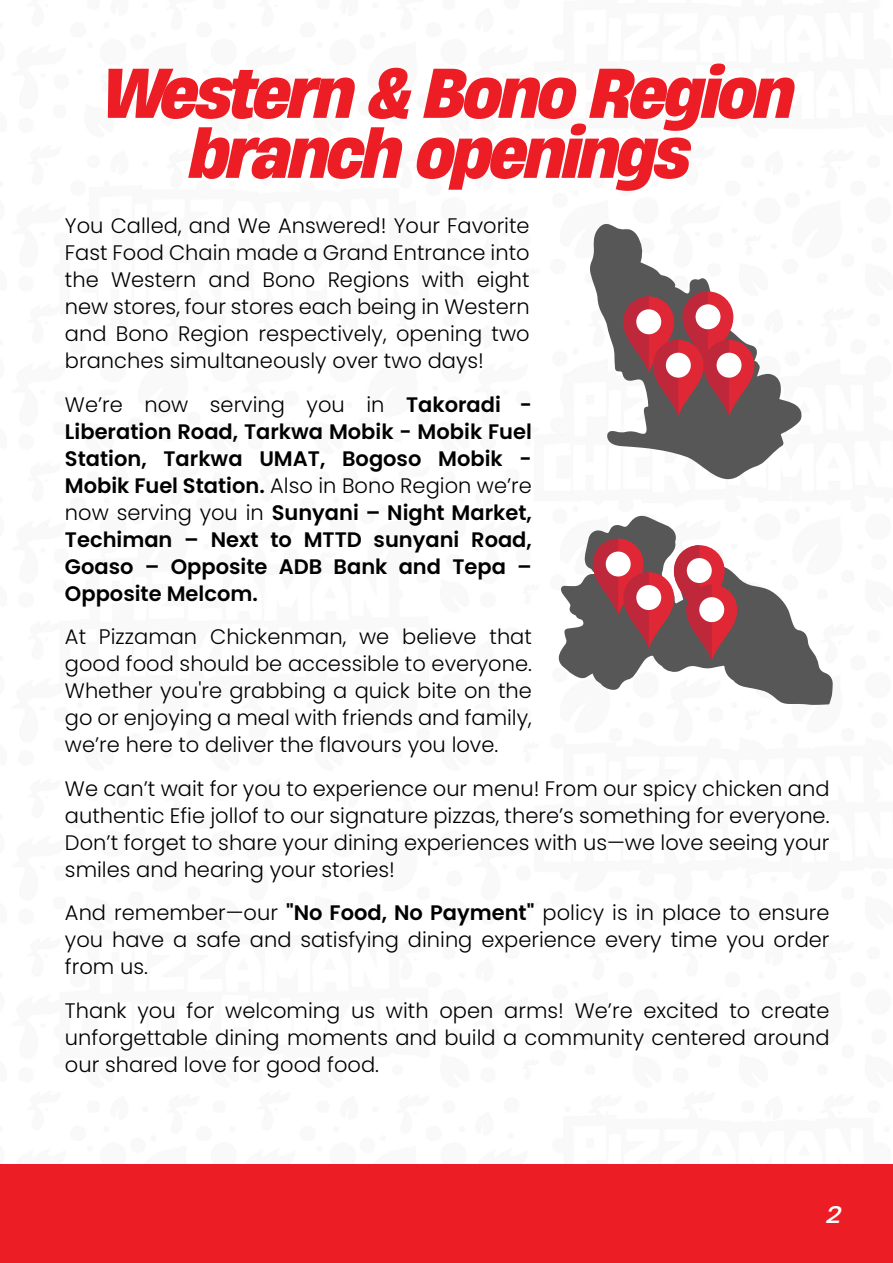
<style>
.page{position:relative;width:893px;height:1263px;background:#fff}
.page>*{position:absolute;margin:0;border:0;box-sizing:border-box;transform-origin:0 0}
.t1{font:italic 700 66px/60px "Heading Now 66";letter-spacing:-.05em;color:#ed1d25;text-align:center}
.t2{font:italic 22.5px "Heading Now 74";color:#fff}
.t3{font:300 21px/27px "Poppins";color:#000;text-align:justify}
.t4{font:600 21px/27px "Poppins";color:#000;text-align:justify}
.s1{font-weight:300}
.s2{font-weight:600}
</style>
<div class="page">
<div style="left:0;top:1164px;width:893px;height:99px;background:#ed1d25"></div>
<svg style="left:590px;top:223px;width:212px;height:256px"></svg>
<svg style="left:559px;top:515px;width:274px;height:190px"></svg>
<svg style="left:623px;top:572px;width:51px;height:76px"></svg>
<svg style="left:593px;top:539px;width:56px;height:109px;background:#9b4e56"></svg>
<div style="left:636px;top:585px;width:25px;height:25px;background:#fff;border-radius:50%"></div>
<div style="left:674px;top:545px;width:51px;height:76px;background:#e02735;border-radius:25px"></div>
<svg style="left:686px;top:584px;width:51px;height:77px"></svg>
<svg style="left:674px;top:545px;width:38px;height:116px;background:#ab5e66"></svg>
<div style="left:699px;top:597px;width:25px;height:25px;background:#fff;border-radius:50%"></div>
<svg style="left:683px;top:291px;width:50px;height:77px"></svg>
<svg style="left:704px;top:340px;width:50px;height:76px"></svg>
<svg style="left:623px;top:291px;width:106px;height:125px"></svg>
<div style="left:717px;top:353px;width:24px;height:25px;background:#fff;border-radius:50%"></div>
<h1 class="t1" style="left:102px;top:61px;width:695px">Western &amp; Bono Region branch openings</h1>
<p class="t3" style="left:65px;top:212px;width:466px">You Called, and We Answered! Your Favorite Fast Food Chain made a Grand Entrance into the Western and Bono Regions with eight new stores, four stores each being in Western and Bono Region respectively, opening two branches simultaneously over two days!</p>
<p class="t4" style="left:65px;top:391px;width:468px"><span class="s1">We’re now serving you in</span> Takoradi - Liberation Road, Tarkwa Mobik - Mobik Fuel Station, Tarkwa UMAT, Bogoso Mobik - Mobik Fuel Station. <span class="s1">Also in Bono Region we’re now serving you in</span> Sunyani – Night Market, Techiman – Next to MTTD sunyani Road, Goaso – Opposite ADB Bank and Tepa – Opposite Melcom.</p>
<p class="t3" style="left:65px;top:623px;width:468px">At Pizzaman Chickenman, we believe that good food should be accessible to everyone.<br>Whether you're grabbing a quick bite on the go or enjoying a meal with friends and family, we’re here to deliver the flavours you love.</p>
<p class="t3" style="left:65px;top:775px;width:766px">We can’t wait for you to experience our menu! From our spicy chicken and authentic Efie jollof to our signature pizzas, there’s something for everyone.<br>Don’t forget to share your dining experiences with us—we love seeing your smiles and hearing your stories!</p>
<p class="t3" style="left:65px;top:899px;width:766px">And remember—our <span class="s2">"No Food, No Payment"</span> policy is in place to ensure you have a safe and satisfying dining experience every time you order from us.</p>
<p class="t3" style="left:65px;top:997px;width:766px">Thank you for welcoming us with open arms! We’re excited to create unforgettable dining moments and build a community centered around our shared love for good food.</p>
<p class="t2" style="left:827px;top:1198px;width:16px">2</p>
</div>
